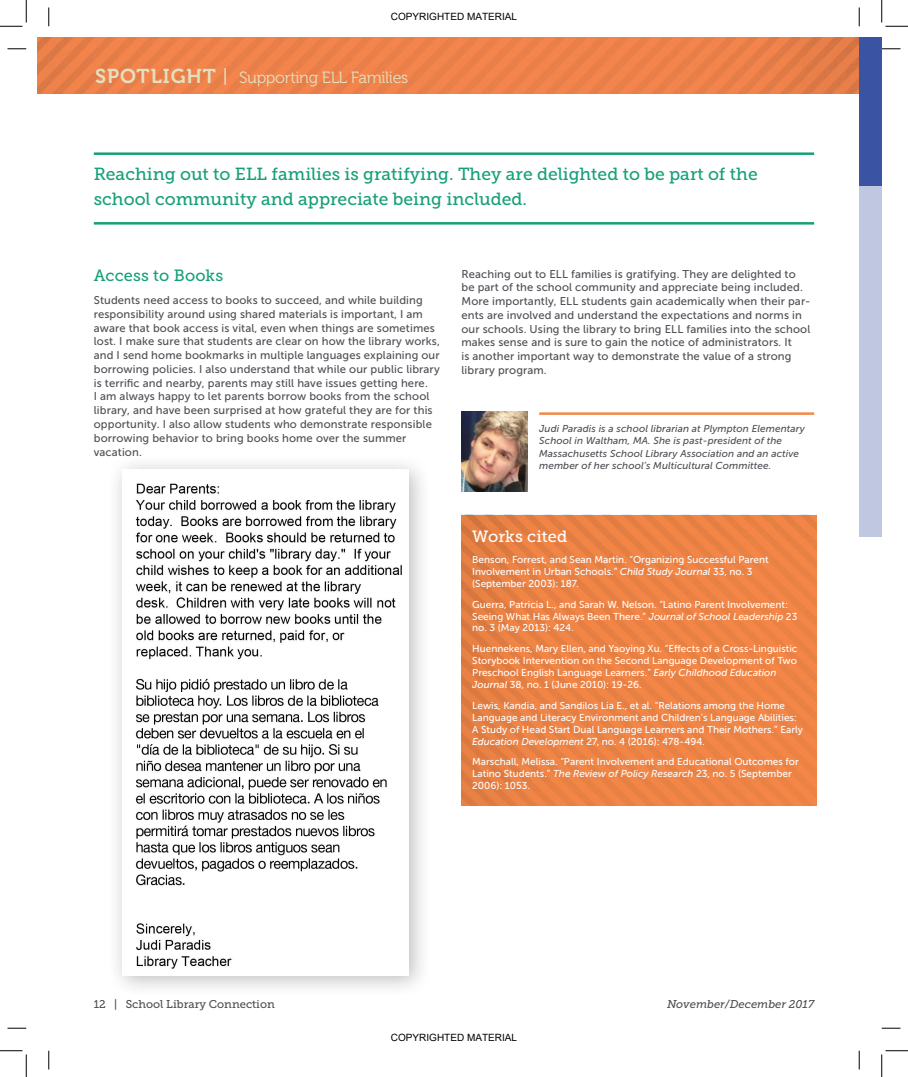
<style>
.page{position:relative;width:908px;height:1077px;background:#fff}
.page>*{position:absolute;margin:0;border:0;box-sizing:border-box;transform-origin:0 0}
.t1{font:17.5px/25px "Museo Slab 500";color:#16a079}
.t2{font:16.25px "Museo 300";letter-spacing:-.02em;color:#e3e0c1}
.t3{font:16.25px "Museo Slab 500";letter-spacing:.01em;color:#16a079}
.t4{font:16.25px "Museo Slab 500";letter-spacing:.01em;color:#fff}
.t5{font:11.25px/13.8px "Museo Sans 500";letter-spacing:.01em;color:#4d4f54}
.t6{font:11.25px "Museo Slab 500";color:#4d4f54}
.t7{font:italic 11.25px "Museo Slab 500";color:#4d4f54}
.t8{font:10px/11.9px "Museo Sans 500";color:#fff}
.t9{font:italic 10px/12.5px "Museo Sans 500";letter-spacing:.01em;color:#4d4f54}
.t10{font:10px "Arial";color:#000}
.s1{font-family:"Museo 700";font-size:20px}
.s2{font-family:"Museo Sans 500";font-size:17.5px}
.s3{font-style:italic}
</style>
<div class="page">
<div style="left:859px;top:176px;width:22px;height:361px;background:#c0c8e1"></div>
<hr style="left:539px;top:412px;width:275px;height:3px;background:#f58848">
<svg style="left:38px;top:38px;width:821px;height:56px;fill:#ed814a"></svg>
<img style="left:461px;top:514px;width:355px;height:291px">
<hr style="left:94px;top:152px;width:720px;height:3px;background:#16a079">
<hr style="left:94px;top:222px;width:720px;height:2px;background:#16a079">
<img style="left:461px;top:412px;width:67px;height:79px">
<div style="left:107px;top:454px;width:324px;height:543px;background:#231f20;opacity:.3"></div>
<img style="left:123px;top:469px;width:285px;height:506px">
<div style="left:859px;top:38px;width:22px;height:148px;background:#3a53a3"></div>
<svg style="left:8px;top:48px;width:18px;height:2px"></svg>
<svg style="left:881px;top:48px;width:19px;height:2px"></svg>
<svg style="left:8px;top:1027px;width:18px;height:1px"></svg>
<svg style="left:881px;top:1027px;width:19px;height:1px"></svg>
<svg style="left:48px;top:8px;width:2px;height:18px"></svg>
<svg style="left:48px;top:1050px;width:2px;height:19px"></svg>
<svg style="left:858px;top:8px;width:2px;height:18px"></svg>
<svg style="left:858px;top:1050px;width:2px;height:19px"></svg>
<svg style="left:0;top:0;width:27px;height:27px"></svg>
<svg style="left:0;top:1050px;width:27px;height:26px"></svg>
<svg style="left:881px;top:0;width:27px;height:27px"></svg>
<svg style="left:881px;top:1050px;width:27px;height:26px"></svg>
<p class="t10" style="left:391px;top:10px;width:128px">COPYRIGHTED MATERIAL</p>
<h2 class="t2" style="left:95px;top:69px;width:315px"><span class="s1">SPOTLIGHT</span> <span class="s2">|</span> Supporting ELL Families</h2>
<h1 class="t1" style="left:94px;top:162px;width:665px">Reaching out to ELL families is gratifying. They are delighted to be part of the school community and appreciate being included.</h1>
<h2 class="t3" style="left:94px;top:267px;width:131px">Access to Books</h2>
<p class="t5" style="left:94px;top:293px;width:347px">Students need access to books to succeed, and while building responsibility around using shared materials is important, I am aware that book access is vital, even when things are sometimes lost. I make sure that students are clear on how the library works, and I send home bookmarks in multiple languages explaining our borrowing policies. I also understand that while our public library is terrific and nearby, parents may still have issues getting here.<br>I am always happy to let parents borrow books from the school library, and have been surprised at how grateful they are for this opportunity. I also allow students who demonstrate responsible borrowing behavior to bring books home over the summer vacation.</p>
<p class="t5" style="left:461px;top:267px;width:350px">Reaching out to ELL families is gratifying. They are delighted to be part of the school community and appreciate being included.<br>More importantly, ELL students gain academically when their par&shy;ents are involved and understand the expectations and norms in our schools. Using the library to bring ELL families into the school makes sense and is sure to gain the notice of administrators. It<br>is another important way to demonstrate the value of a strong library program.</p>
<p class="t9" style="left:539px;top:422px;width:267px">Judi Paradis is a school librarian at Plympton Elementary School in Waltham, MA. She is past-president of the Massachusetts School Library Association and an active member of her school’s Multicultural Committee.</p>
<h2 class="t4" style="left:472px;top:527px;width:97px">Works cited</h2>
<p class="t8" style="left:472px;top:553px;width:298px">Benson, Forrest, and Sean Martin. “Organizing Successful Parent<br>Involvement in Urban Schools.” <span class="s3">Child Study Journal</span> 33, no. 3 (September 2003): 187.</p>
<p class="t8" style="left:472px;top:598px;width:326px">Guerra, Patricia L., and Sarah W. Nelson. “Latino Parent Involvement:<br>Seeing What Has Always Been There.” <span class="s3">Journal of School Leadership</span> 23 no. 3 (May 2013): 424.</p>
<p class="t8" style="left:472px;top:643px;width:327px">Huennekens, Mary Ellen, and Yaoying Xu. “Effects of a Cross-Linguistic Storybook Intervention on the Second Language Development of Two Preschool English Language Learners.” <span class="s3">Early Childhood Education Journal</span> 38, no. 1 (June 2010): 19-26.</p>
<p class="t8" style="left:472px;top:699px;width:332px">Lewis, Kandia, and Sandilos Lia E., et al. “Relations among the Home Language and Literacy Environment and Children’s Language Abilities:<br>A Study of Head Start Dual Language Learners and Their Mothers.” Early <span class="s3">Education Development</span> 27, no. 4 (2016): 478-494.</p>
<p class="t8" style="left:472px;top:756px;width:328px">Marschall, Melissa. “Parent Involvement and Educational Outcomes for<br>Latino Students.” <span class="s3">The Review of Policy Research</span> 23, no. 5 (September<br>2006): 1053.</p>
<p class="t6" style="left:94px;top:997px;width:182px">12 | School Library Connection</p>
<p class="t7" style="left:667px;top:997px;width:149px">November/December 2017</p>
<p class="t10" style="left:391px;top:1030px;width:128px">COPYRIGHTED MATERIAL</p>
</div>
